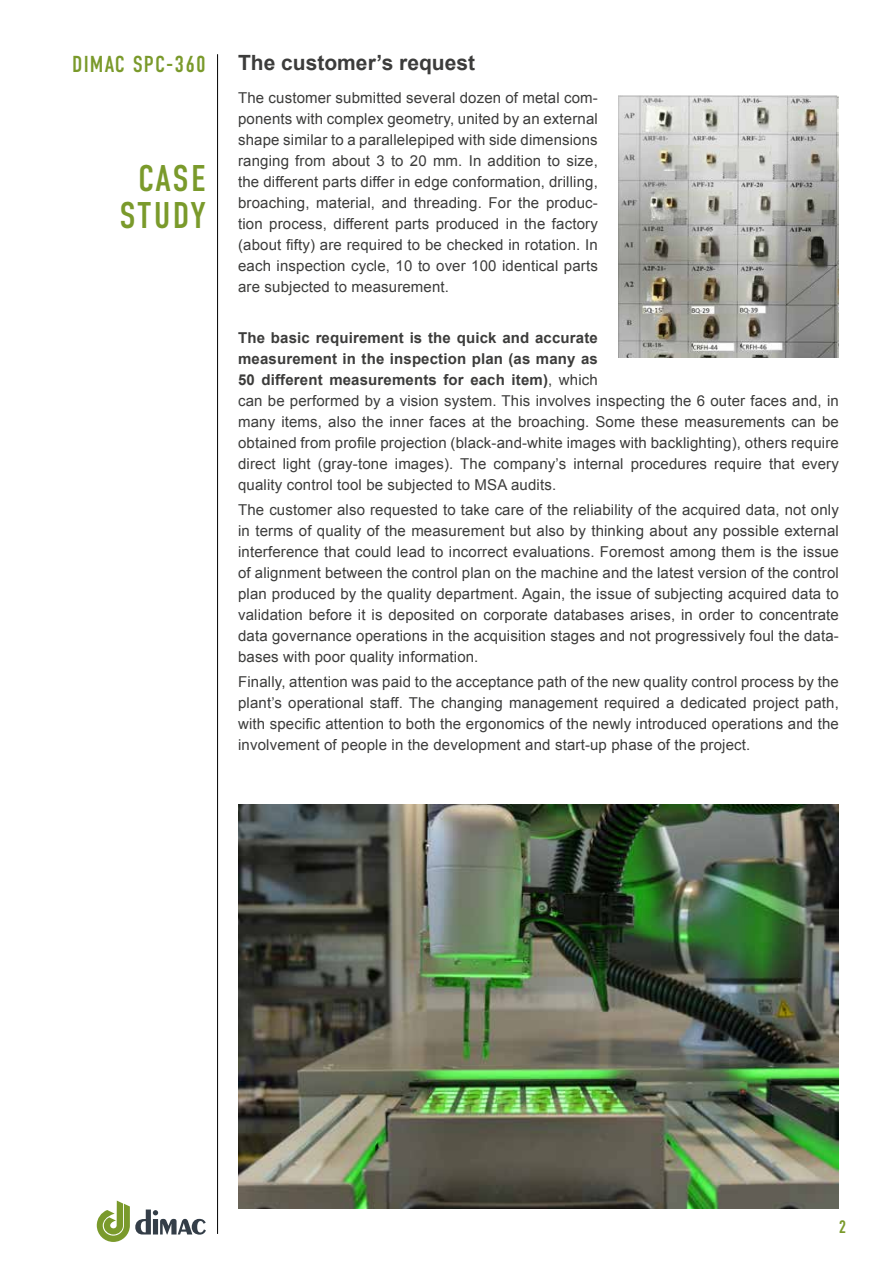
<style>
.page{position:relative;width:893px;height:1263px;background:#fff}
.page>*{position:absolute;margin:0;border:0;box-sizing:border-box;transform-origin:0 0}
.t1{font:37.2px/36.6px "DIN Condensed";letter-spacing:.045em;color:#7a9a2b;text-align:center}
.t2{font:23.1px "DIN Condensed";letter-spacing:.05em;color:#7a9a2b}
.t3{font:700 21px "Arial";color:#3c3c3b}
.t4{font:18px "DIN Condensed";color:#7a9a2b}
.t5{font:15px/21px "Arial";letter-spacing:.01em;color:#3c3c3b;text-align:justify}
.s1{font-weight:700}
</style>
<div class="page">
<hr style="left:217px;top:54px;width:1px;height:1180px;background:#000">
<svg style="left:97px;top:1200px;width:109px;height:42px"></svg>
<img style="left:618px;top:95px;width:221px;height:263px">
<img style="left:239px;top:805px;width:600px;height:404px">
<h2 class="t2" style="left:72px;top:51px;width:135px">DIMAC SPC-360</h2>
<h1 class="t1" style="left:119px;top:161px;width:88px">CASE<br>STUDY</h1>
<h3 class="t3" style="left:238px;top:48px;width:238px">The customer’s request</h3>
<p class="t5" style="left:238px;top:88px;width:361px">The customer submitted several dozen of metal com&shy;ponents with complex geometry, united by an external shape similar to a parallelepiped with side dimensions ranging from about 3 to 20 mm. In addition to size, the different parts differ in edge conformation, drilling, broaching, material, and threading. For the produc&shy;tion process, different parts produced in the factory (about fifty) are required to be checked in rotation. In each inspection cycle, 10 to over 100 identical parts are subjected to measurement.</p>
<p class="t5" style="left:238px;top:327px;width:602px;text-align:left"><span class="s1">The basic requirement is the quick and accurate<br>measurement in the inspection plan (as many as<br>50 different measurements for each item)</span>, which<br>can be performed by a vision system. This involves inspecting the 6 outer faces and, in many items, also the inner faces at the broaching. Some these measurements can be obtained from profile projection (black-and-white images with backlighting), others require direct light (gray-tone images). The company’s internal procedures require that every quality control tool be subjected to MSA audits.</p>
<p class="t5" style="left:238px;top:499px;width:602px">The customer also requested to take care of the reliability of the acquired data, not only in terms of quality of the measurement but also by thinking about any possible external interference that could lead to incorrect evaluations. Foremost among them is the issue of alignment between the control plan on the machine and the latest version of the control plan produced by the quality department. Again, the issue of subjecting acquired data to validation before it is deposited on corporate databases arises, in order to concentrate data governance operations in the acquisition stages and not progressively foul the data&shy;bases with poor quality information.</p>
<p class="t5" style="left:238px;top:672px;width:602px">Finally, attention was paid to the acceptance path of the new quality control process by the plant’s operational staff. The changing management required a dedicated project path, with specific attention to both the ergonomics of the newly introduced operations and the involvement of people in the development and start-up phase of the project.</p>
<p class="t4" style="left:839px;top:1217px;width:9px">2</p>
</div>
